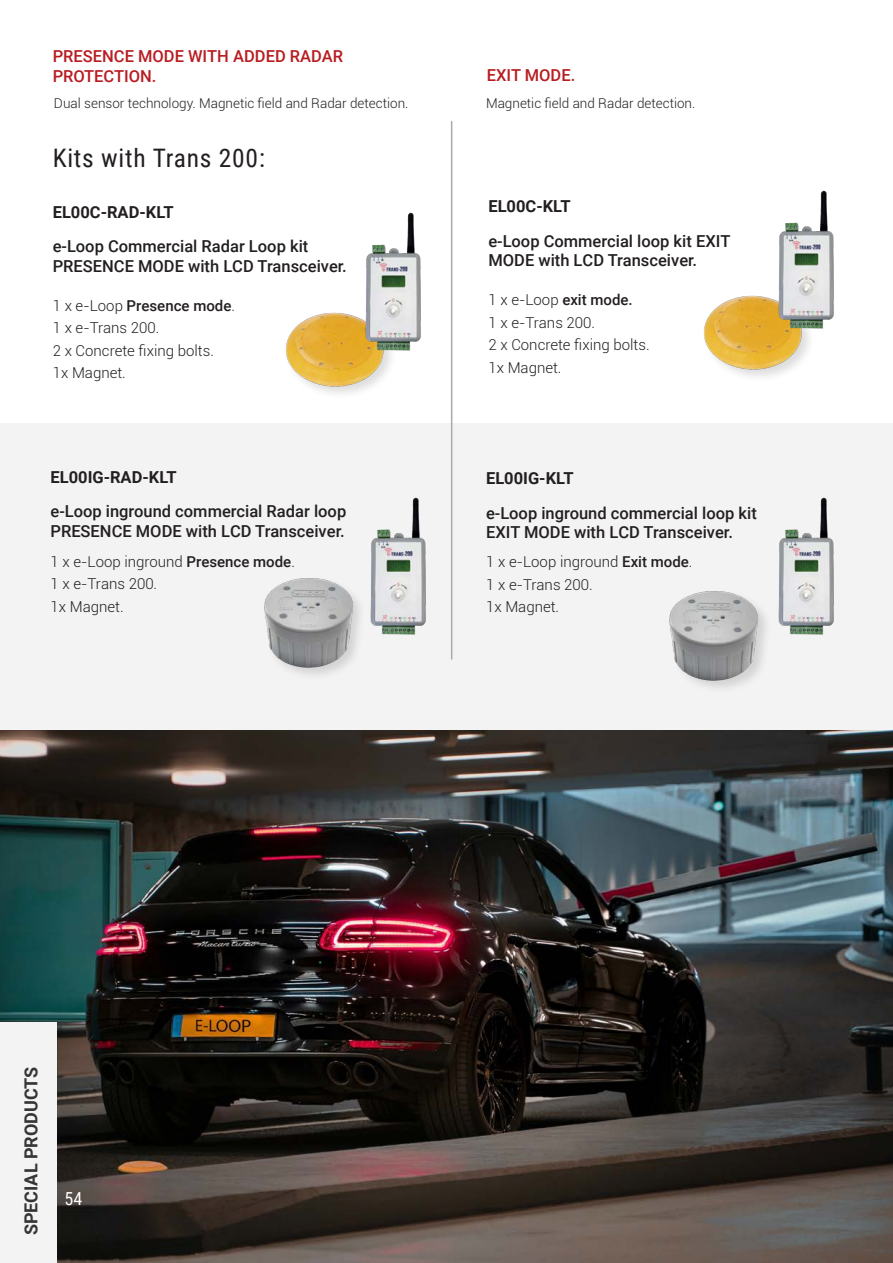
<style>
.page{position:relative;width:893px;height:1263px;background:#fff}
.page>*{position:absolute;margin:0;border:0;box-sizing:border-box;transform-origin:0 0}
.t1{font:25.5px "Roboto Condensed";letter-spacing:.03em;color:#231f20}
.t2{font:700 18px "Roboto";color:#363536}
.t3{font:18px "Roboto Condensed";color:#fff}
.t4{font:500 16.5px/19.8px "Roboto";color:#231f20}
.t5{font:700 16.5px "Roboto";color:#231f20}
.t6{font:500 16.5px/19.8px "Roboto";color:#b81c21}
.t7{font:300 15px "Roboto";color:#231f20}
.t8{font:500 15px "Roboto";color:#231f20}
.t9{font:300 13.5px "Roboto";color:#231f20}
.s1{font-weight:300}
.s2{font-weight:500}
</style>
<div class="page">
<img style="left:0;top:729px;width:893px;height:534px">
<div style="left:0;top:423px;width:893px;height:306px;background:#f3f3f4"></div>
<img style="left:704px;top:295px;width:102px;height:82px">
<img style="left:286px;top:312px;width:104px;height:82px">
<hr style="left:451px;top:121px;width:1px;height:538px;background:#a8a9ad">
<div style="left:0;top:1023px;width:56px;height:240px;background:#f3f3f4"></div>
<img style="left:773px;top:190px;width:61px;height:145px">
<img style="left:778px;top:497px;width:56px;height:138px">
<img style="left:370px;top:497px;width:56px;height:138px">
<img style="left:359px;top:212px;width:62px;height:144px">
<div style="left:668px;top:589px;width:104px;height:105px;background:#231f20;opacity:.15"></div>
<img style="left:668px;top:589px;width:93px;height:95px">
<div style="left:263px;top:576px;width:104px;height:105px;background:#231f20;opacity:.15"></div>
<img style="left:263px;top:576px;width:92px;height:95px">
<p class="t6" style="left:53px;top:46px;width:292px">PRESENCE MODE WITH ADDED RADAR<br>PROTECTION.</p>
<p class="t6" style="left:487px;top:64px;width:90px">EXIT MODE.</p>
<p class="t9" style="left:54px;top:94px;width:356px">Dual sensor technology. Magnetic field and Radar detection.</p>
<p class="t9" style="left:486px;top:94px;width:211px">Magnetic field and Radar detection.</p>
<p class="t1" style="left:53px;top:140px;width:214px">Kits with Trans 200:</p>
<p class="t5" style="left:53px;top:200px;width:123px">EL00C-RAD-KLT</p>
<p class="t5" style="left:488px;top:195px;width:84px">EL00C-KLT</p>
<p class="t4" style="left:53px;top:236px;width:296px">e-Loop Commercial Radar Loop kit<br>PRESENCE MODE with LCD Transceiver.</p>
<p class="t4" style="left:488px;top:230px;width:244px">e-Loop Commercial loop kit EXIT<br>MODE with LCD Transceiver.</p>
<p class="t8" style="left:53px;top:295px;width:184px"><span class="s1">1 x e-Loop</span> Presence mode<span class="s1">.</span></p>
<p class="t7" style="left:53px;top:317px;width:108px">1 x e-Trans 200.</p>
<p class="t7" style="left:53px;top:340px;width:163px">2 x Concrete fixing bolts.</p>
<p class="t7" style="left:53px;top:362px;width:75px">1x Magnet.</p>
<p class="t8" style="left:488px;top:289px;width:146px"><span class="s1">1 x e-Loop</span> exit mode.</p>
<p class="t7" style="left:488px;top:312px;width:108px">1 x e-Trans 200.</p>
<p class="t7" style="left:488px;top:334px;width:163px">2 x Concrete fixing bolts.</p>
<p class="t7" style="left:488px;top:357px;width:75px">1x Magnet.</p>
<p class="t5" style="left:50px;top:465px;width:128px">EL00IG-RAD-KLT</p>
<p class="t5" style="left:486px;top:467px;width:89px">EL00IG-KLT</p>
<p class="t4" style="left:50px;top:501px;width:297px">e-Loop inground commercial Radar loop<br>PRESENCE MODE with LCD Transceiver.</p>
<p class="t4" style="left:486px;top:502px;width:272px">e-Loop inground commercial loop kit<br>EXIT MODE with LCD Transceiver.</p>
<p class="t7" style="left:51px;top:551px;width:246px">1 x e-Loop inground <span class="s2">Presence mode</span>.</p>
<p class="t7" style="left:51px;top:574px;width:108px">1 x e-Trans 200.</p>
<p class="t7" style="left:51px;top:596px;width:75px">1x Magnet.</p>
<p class="t7" style="left:486px;top:552px;width:208px">1 x e-Loop inground <span class="s2">Exit mode</span>.</p>
<p class="t7" style="left:486px;top:574px;width:108px">1 x e-Trans 200.</p>
<p class="t7" style="left:486px;top:597px;width:75px">1x Magnet.</p>
<p class="t2" style="left:19px;top:1235px;width:170px;rotate:-90deg">SPECIAL PRODUCTS</p>
<p class="t3" style="left:65px;top:1186px;width:19px">54</p>
</div>
